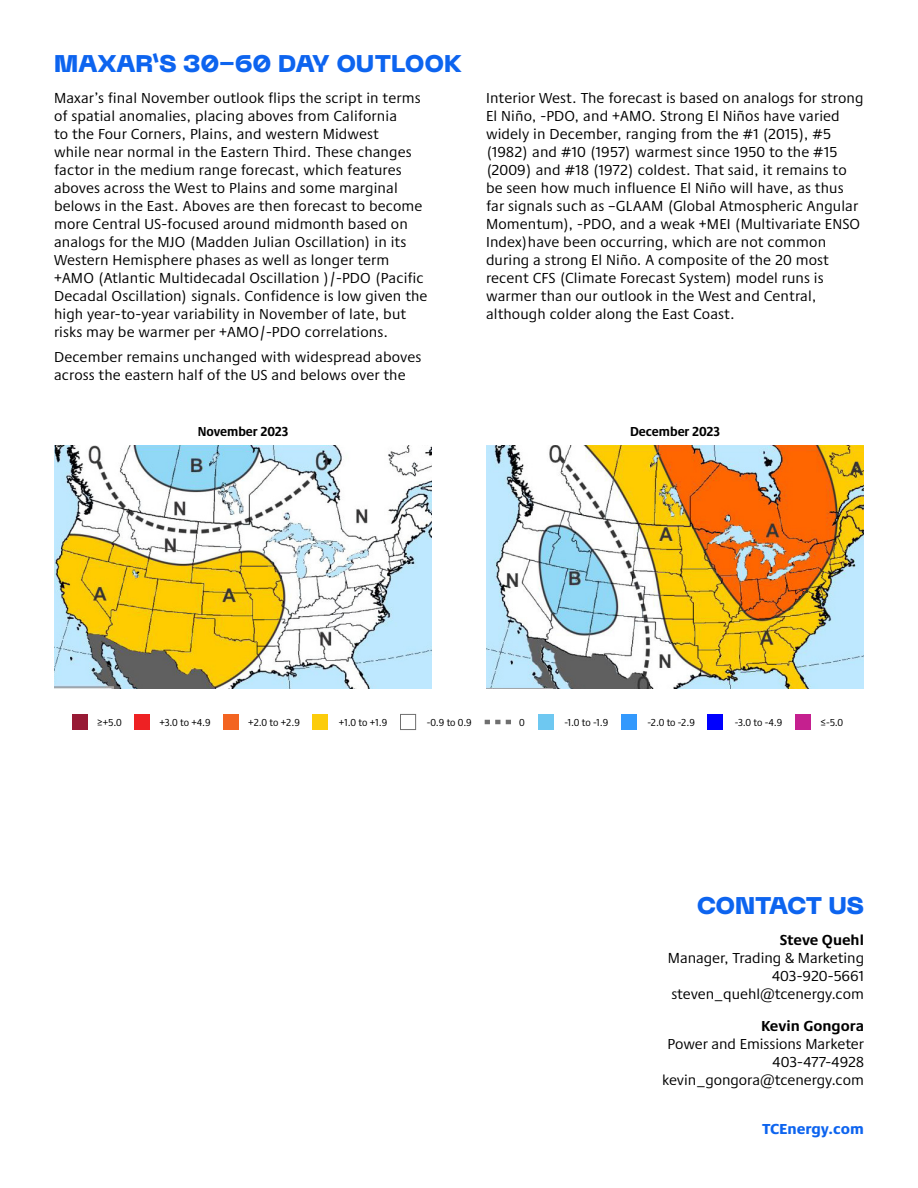
<style>
.page{position:relative;width:918px;height:1188px;background:#fff}
.page>*{position:absolute;margin:0;border:0;box-sizing:border-box;transform-origin:0 0}
.t1{font:800 24px "PP Neue Machina";color:#0d64ef}
.t2{font:15px/18px "Praxis Next";letter-spacing:.01em;color:#000}
.t3{font:700 15px "Praxis Next";color:#000}
.t4{font:800 15px "Praxis Next";color:#0d64ef}
.t5{font:700 condensed 13.5px "Praxis Next";color:#000}
.t6{font:condensed 10.5px "Praxis Next";color:#000}
</style>
<div class="page">
<div style="left:73px;top:714px;width:15px;height:16px;background:#981a35"></div>
<div style="left:135px;top:714px;width:15px;height:16px;background:#ee2123"></div>
<div style="left:223px;top:714px;width:16px;height:16px;background:#f36421"></div>
<div style="left:313px;top:714px;width:15px;height:16px;background:#fccc0a"></div>
<svg style="left:485px;top:720px;width:26px;height:4px"></svg>
<div style="left:538px;top:714px;width:15px;height:16px;background:#6ec8f1"></div>
<div style="left:621px;top:714px;width:15px;height:16px;background:#3399fd"></div>
<div style="left:708px;top:714px;width:15px;height:16px;background:#0000fe"></div>
<div style="left:795px;top:714px;width:15px;height:16px;background:#c5208f"></div>
<div style="left:400px;top:714px;width:16px;height:16px;border:1px solid #6f6f6f"></div>
<img style="left:486px;top:446px;width:378px;height:242px">
<img style="left:54px;top:446px;width:378px;height:242px">
<h1 class="t1" style="left:54px;top:47px;width:409px">MAXAR’S 30-60 DAY OUTLOOK</h1>
<p class="t2" style="left:54px;top:89px;width:375px">Maxar’s final November outlook flips the script in terms of spatial anomalies, placing aboves from California<br>to the Four Corners, Plains, and western Midwest<br>while near normal in the Eastern Third. These changes factor in the medium range forecast, which features aboves across the West to Plains and some marginal belows in the East. Aboves are then forecast to become more Central US-focused around midmonth based on analogs for the MJO (Madden Julian Oscillation) in its Western Hemisphere phases as well as longer term +AMO (Atlantic Multidecadal Oscillation )/-PDO (Pacific Decadal Oscillation) signals. Confidence is low given the high year-to-year variability in November of late, but risks may be warmer per +AMO/-PDO correlations.</p>
<p class="t2" style="left:54px;top:347px;width:369px">December remains unchanged with widespread aboves across the eastern half of the US and belows over the</p>
<p class="t2" style="left:486px;top:89px;width:379px">Interior West. The forecast is based on analogs for strong El Niño, -PDO, and +AMO. Strong El Niños have varied widely in December, ranging from the #1 (2015), #5 (1982) and #10 (1957) warmest since 1950 to the #15 (2009) and #18 (1972) coldest. That said, it remains to be seen how much influence El Niño will have, as thus far signals such as –GLAAM (Global Atmospheric Angular Momentum), -PDO, and a weak +MEI (Multivariate ENSO Index)have been occurring, which are not common during a strong El Niño. A composite of the 20 most recent CFS (Climate Forecast System) model runs is warmer than our outlook in the West and Central, although colder along the East Coast.</p>
<p class="t5" style="left:198px;top:420px;width:92px">November 2023</p>
<p class="t5" style="left:630px;top:420px;width:91px">December 2023</p>
<p class="t6" style="left:97px;top:714px;width:26px">≥+5.0</p>
<p class="t6" style="left:159px;top:714px;width:53px">+3.0 to +4.9</p>
<p class="t6" style="left:248px;top:714px;width:53px">+2.0 to +2.9</p>
<p class="t6" style="left:339px;top:714px;width:50px">+1.0 to +1.9</p>
<p class="t6" style="left:427px;top:714px;width:47px">-0.9 to 0.9</p>
<p class="t6" style="left:519px;top:714px;width:7px">0</p>
<p class="t6" style="left:564px;top:714px;width:45px">-1.0 to -1.9</p>
<p class="t6" style="left:648px;top:714px;width:49px">-2.0 to -2.9</p>
<p class="t6" style="left:735px;top:714px;width:49px">-3.0 to -4.9</p>
<p class="t6" style="left:820px;top:714px;width:24px">≤-5.0</p>
<h1 class="t1" style="left:697px;top:889px;width:168px">CONTACT US</h1>
<p class="t3" style="left:780px;top:928px;width:86px">Steve Quehl</p>
<p class="t2" style="left:668px;top:949px;width:198px;text-align:right">Manager, Trading &amp; Marketing<br>403-920-5661 steven_quehl@tcenergy.com</p>
<p class="t3" style="left:761px;top:1014px;width:104px">Kevin Gongora</p>
<p class="t2" style="left:662px;top:1034px;width:203px;text-align:right">Power and Emissions Marketer<br>403-477-4928 kevin_gongora@tcenergy.com</p>
<p class="t4" style="left:762px;top:1117px;width:103px">TCEnergy.com</p>
</div>
